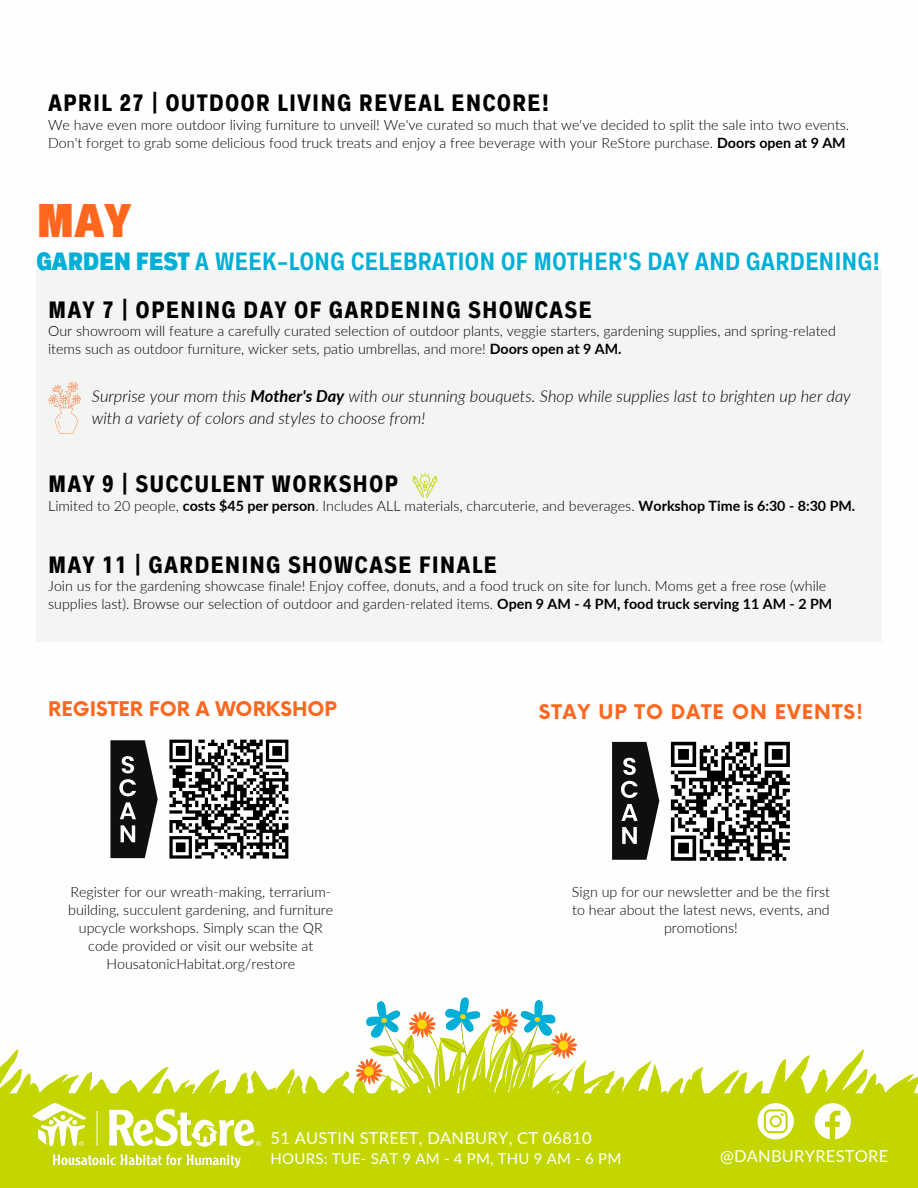
<style>
.page{position:relative;width:918px;height:1188px;background:#fff}
.page>*{position:absolute;margin:0;border:0;box-sizing:border-box;transform-origin:0 0}
.t1{font:900 condensed 42.45px "Radnika Next";color:#ff671f}
.t2{font:600 condensed 22.5px "Radnika Next";letter-spacing:-.005em;color:#00afd7}
.t3{font:700 condensed 21.3px "Radnika Next";letter-spacing:.05em;color:#000}
.t4{font:700 19.65px "Now";letter-spacing:.05em;color:#ff671f}
.t5{font:700 19.65px "Now";color:#ff671f}
.t6{font:italic 300 16.5px/21.3px "Lato";color:#000}
.t7{font:16.5px "Lato";letter-spacing:.015em;color:#fff}
.t8{font:15px "Lato";letter-spacing:.015em;color:#fff}
.t9{font:300 14.25px/18px "Lato";color:#000}
.s1{font-weight:700}
.s2{font-weight:900}
</style>
<div class="page">
<svg style="left:0;top:1050px;width:918px;height:138px;fill:#c4d600"></svg>
<img style="left:32px;top:1103px;width:229px;height:64px">
<div style="left:36px;top:269px;width:846px;height:372px;background:#f3f5f2"></div>
<svg style="left:48px;top:382px;width:33px;height:51px"></svg>
<svg style="left:412px;top:473px;width:25px;height:25px"></svg>
<svg style="left:612px;top:742px;width:47px;height:118px"></svg>
<svg style="left:671px;top:742px;width:119px;height:119px"></svg>
<svg style="left:110px;top:740px;width:48px;height:118px"></svg>
<svg style="left:814px;top:1103px;width:36px;height:36px"></svg>
<svg style="left:758px;top:1103px;width:36px;height:36px"></svg>
<svg style="left:355px;top:997px;width:223px;height:123px"></svg>
<svg style="left:169px;top:740px;width:119px;height:119px"></svg>
<p class="t3" style="left:48px;top:91px;width:502px">APRIL 27 | OUTDOOR LIVING REVEAL ENCORE!</p>
<p class="t9" style="left:48px;top:115px;width:803px">We have even more outdoor living furniture to unveil! We've curated so much that we've decided to split the sale into two events.<br>Don't forget to grab some delicious food truck treats and enjoy a free beverage with your ReStore purchase. <span class="s1">Doors open at 9 AM</span></p>
<p class="t1" style="left:36px;top:195px;width:96px">MAY</p>
<p class="t2" style="left:36px;top:248px;width:845px"><span class="s2">GARDEN FEST</span> A WEEK-LONG CELEBRATION OF MOTHER'S DAY AND GARDENING!</p>
<h2 class="t3" style="left:48px;top:297px;width:545px">MAY 7 | OPENING DAY OF GARDENING SHOWCASE</h2>
<h2 class="t9" style="left:48px;top:322px;width:789px">Our showroom will feature a carefully curated selection of outdoor plants, veggie starters, gardening supplies, and spring-related items such as outdoor furniture, wicker sets, patio umbrellas, and more! <span class="s1">Doors open at 9 AM.</span></h2>
<p class="t6" style="left:92px;top:385px;width:761px">Surprise your mom this <span class="s1">Mother's Day</span> with our stunning bouquets. Shop while supplies last to brighten up her day with a variety of colors and styles to choose from!</p>
<p class="t3" style="left:48px;top:472px;width:351px">MAY 9 | SUCCULENT WORKSHOP</p>
<h2 class="t9" style="left:48px;top:496px;width:809px">Limited to 20 people, <span class="s1">costs $45 per person</span>. Includes ALL materials, charcuterie, and beverages. <span class="s1">Workshop Time is 6:30 - 8:30 PM.</span></h2>
<h5 class="t3" style="left:48px;top:552px;width:450px">MAY 11 | GARDENING SHOWCASE FINALE</h5>
<p class="t9" style="left:48px;top:576px;width:786px">Join us for the gardening showcase finale! Enjoy coffee, donuts, and a food truck on site for lunch. Moms get a free rose (while supplies last). Browse our selection of outdoor and garden-related items. <span class="s1">Open 9 AM - 4 PM, food truck serving 11 AM - 2 PM</span></p>
<p class="t5" style="left:48px;top:699px;width:290px">REGISTER FOR A WORKSHOP</p>
<h3 class="t9" style="left:68px;top:883px;width:267px;text-align:center">Register for our wreath-making, terrarium&shy;building, succulent gardening, and furniture upcycle workshops. Simply scan the QR code provided or visit our website at HousatonicHabitat.org/restore</h3>
<p class="t4" style="left:539px;top:701px;width:326px">STAY UP TO DATE ON EVENTS!</p>
<h3 class="t9" style="left:572px;top:883px;width:260px;text-align:center">Sign up for our newsletter and be the first to hear about the latest news, events, and promotions!</h3>
<h1 class="t7" style="left:271px;top:1128px;width:322px">51 AUSTIN STREET, DANBURY, CT 06810</h1>
<h1 class="t8" style="left:271px;top:1149px;width:352px">HOURS: TUE- SAT 9 AM - 4 PM, THU 9 AM - 6 PM</h1>
<h2 class="t7" style="left:720px;top:1146px;width:170px">@DANBURYRESTORE</h2>
</div>
